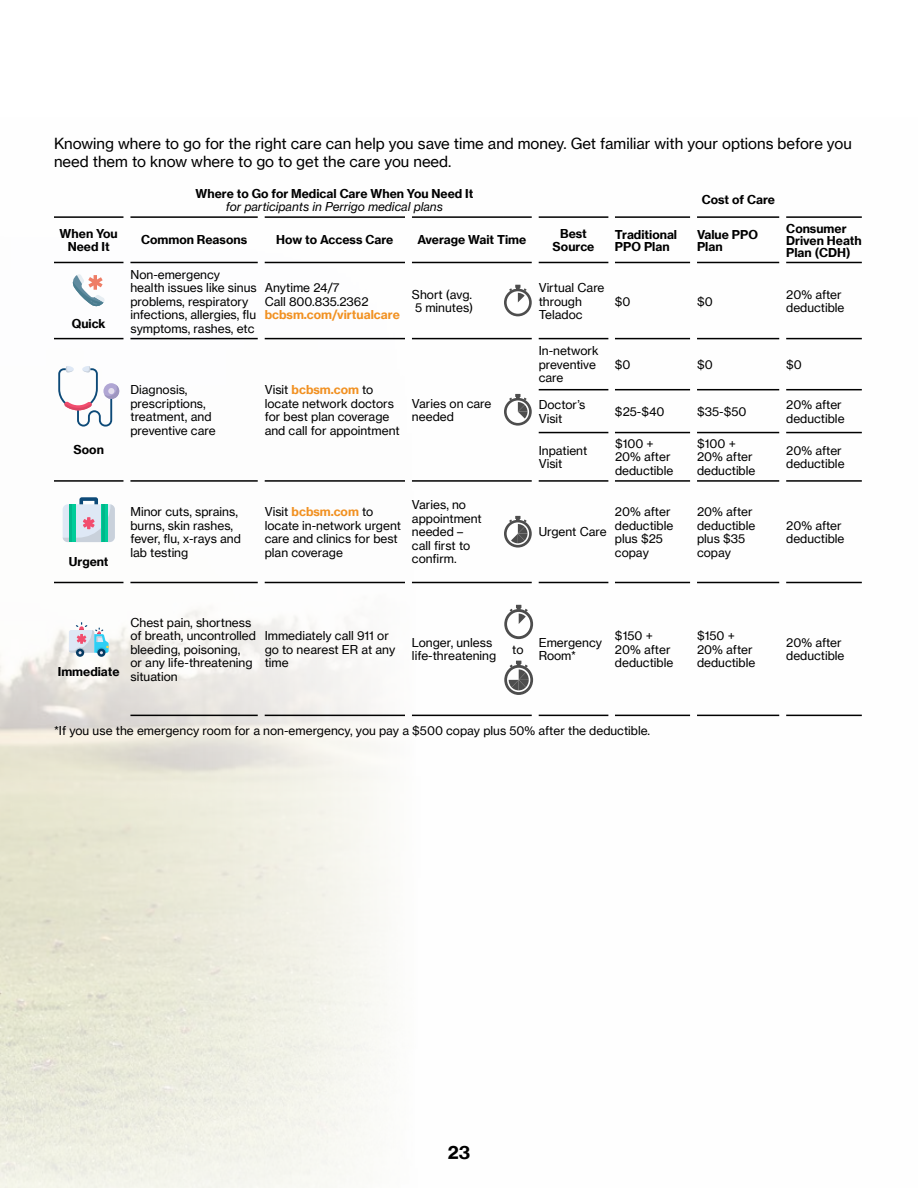
<style>
.page{position:relative;width:918px;height:1188px;background:#fff}
.page>*{position:absolute;margin:0;border:0;box-sizing:border-box;transform-origin:0 0}
.t1{font:700 18px "N Haas Grotesk TX Pro";color:#000}
.t2{font:15px/18px "N Haas Grotesk TX Pro";color:#000}
.t3{font:12px/13.5px "N Haas Grotesk TX Pro";color:#000}
.t4{font:700 12px/12px "N Haas Grotesk TX Pro";color:#000}
.t5{font:italic 12px "N Haas Grotesk TX Pro";color:#000}
.t6{font:700 12px "N Haas Grotesk TX Pro";color:#f19122}
.s1{font-weight:700;color:#f19122}
</style>
<div class="page">
<img style="left:423px;top:216px;width:439px;height:501px">
<hr style="left:130px;top:338px;width:128px;height:1px;background:#000">
<hr style="left:265px;top:338px;width:140px;height:1px;background:#000">
<hr style="left:412px;top:338px;width:92px;height:1px;background:#000">
<hr style="left:539px;top:338px;width:69px;height:1px;background:#000">
<hr style="left:615px;top:338px;width:75px;height:1px;background:#000">
<hr style="left:697px;top:338px;width:82px;height:1px;background:#000">
<hr style="left:786px;top:338px;width:76px;height:1px;background:#000">
<hr style="left:539px;top:389px;width:69px;height:1px;background:#000">
<hr style="left:615px;top:389px;width:75px;height:1px;background:#000">
<hr style="left:697px;top:389px;width:82px;height:1px;background:#000">
<hr style="left:786px;top:389px;width:76px;height:1px;background:#000">
<hr style="left:539px;top:432px;width:69px;height:1px;background:#000">
<hr style="left:615px;top:432px;width:75px;height:1px;background:#000">
<hr style="left:697px;top:432px;width:82px;height:1px;background:#000">
<hr style="left:786px;top:432px;width:76px;height:1px;background:#000">
<hr style="left:130px;top:480px;width:128px;height:2px;background:#000">
<hr style="left:265px;top:480px;width:140px;height:2px;background:#000">
<hr style="left:412px;top:480px;width:92px;height:2px;background:#000">
<hr style="left:539px;top:480px;width:69px;height:2px;background:#000">
<hr style="left:615px;top:480px;width:75px;height:2px;background:#000">
<hr style="left:697px;top:480px;width:82px;height:2px;background:#000">
<hr style="left:786px;top:480px;width:76px;height:2px;background:#000">
<hr style="left:54px;top:262px;width:69px;height:1px;background:#000">
<hr style="left:130px;top:262px;width:128px;height:1px;background:#000">
<hr style="left:265px;top:262px;width:140px;height:1px;background:#000">
<hr style="left:412px;top:582px;width:92px;height:1px;background:#000">
<hr style="left:615px;top:582px;width:75px;height:1px;background:#000">
<hr style="left:697px;top:582px;width:82px;height:1px;background:#000">
<hr style="left:786px;top:582px;width:76px;height:1px;background:#000">
<hr style="left:412px;top:715px;width:92px;height:1px;background:#000">
<hr style="left:615px;top:715px;width:75px;height:1px;background:#000">
<hr style="left:697px;top:715px;width:82px;height:1px;background:#000">
<hr style="left:786px;top:715px;width:76px;height:1px;background:#000">
<hr style="left:130px;top:582px;width:128px;height:1px;background:#000">
<hr style="left:265px;top:582px;width:140px;height:1px;background:#000">
<hr style="left:539px;top:582px;width:69px;height:1px;background:#000">
<hr style="left:130px;top:715px;width:128px;height:1px;background:#000">
<hr style="left:265px;top:715px;width:140px;height:1px;background:#000">
<hr style="left:539px;top:715px;width:69px;height:1px;background:#000">
<svg style="left:504px;top:338px;width:28px;height:1px"></svg>
<hr style="left:504px;top:480px;width:28px;height:2px;background:#000">
<svg style="left:504px;top:582px;width:28px;height:1px"></svg>
<svg style="left:504px;top:715px;width:28px;height:1px"></svg>
<hr style="left:54px;top:480px;width:69px;height:2px;background:#000">
<hr style="left:54px;top:338px;width:69px;height:1px;background:#000">
<hr style="left:54px;top:582px;width:69px;height:1px;background:#000">
<hr style="left:54px;top:216px;width:69px;height:2px;background:#000">
<hr style="left:130px;top:216px;width:128px;height:2px;background:#000">
<hr style="left:265px;top:216px;width:140px;height:2px;background:#000">
<hr style="left:539px;top:216px;width:69px;height:2px;background:#000">
<hr style="left:539px;top:262px;width:69px;height:1px;background:#000">
<hr style="left:615px;top:216px;width:75px;height:2px;background:#000">
<hr style="left:615px;top:262px;width:75px;height:1px;background:#000">
<hr style="left:697px;top:216px;width:82px;height:2px;background:#000">
<hr style="left:697px;top:262px;width:82px;height:1px;background:#000">
<hr style="left:786px;top:216px;width:76px;height:2px;background:#000">
<hr style="left:786px;top:262px;width:76px;height:1px;background:#000">
<hr style="left:412px;top:216px;width:92px;height:2px;background:#000">
<hr style="left:504px;top:216px;width:28px;height:2px;background:#000">
<hr style="left:412px;top:262px;width:92px;height:1px;background:#000">
<svg style="left:504px;top:262px;width:28px;height:1px"></svg>
<svg style="left:73px;top:274px;width:32px;height:32px"></svg>
<svg style="left:504px;top:289px;width:28px;height:27px"></svg>
<div style="left:507px;top:291px;width:22px;height:23px;background:#fff;border-radius:50%"></div>
<svg style="left:509px;top:285px;width:18px;height:17px"></svg>
<svg style="left:58px;top:366px;width:61px;height:61px"></svg>
<svg style="left:504px;top:398px;width:28px;height:28px"></svg>
<div style="left:507px;top:401px;width:22px;height:22px;background:#fff;border-radius:50%"></div>
<svg style="left:509px;top:394px;width:19px;height:25px"></svg>
<svg style="left:63px;top:497px;width:52px;height:45px;background:#a4d2d0"></svg>
<svg style="left:504px;top:520px;width:28px;height:28px"></svg>
<svg style="left:507px;top:522px;width:22px;height:23px"></svg>
<svg style="left:509px;top:516px;width:19px;height:27px"></svg>
<svg style="left:76px;top:649px;width:8px;height:8px"></svg>
<svg style="left:97px;top:649px;width:9px;height:8px"></svg>
<svg style="left:69px;top:622px;width:40px;height:32px"></svg>
<svg style="left:504px;top:609px;width:29px;height:30px"></svg>
<div style="left:507px;top:612px;width:23px;height:24px;background:#fff;border-radius:50%"></div>
<svg style="left:510px;top:605px;width:18px;height:19px"></svg>
<svg style="left:504px;top:665px;width:29px;height:30px"></svg>
<svg style="left:507px;top:668px;width:23px;height:24px"></svg>
<svg style="left:509px;top:661px;width:20px;height:29px"></svg>
<p class="t2" style="left:54px;top:134px;width:799px">Knowing where to go for the right care can help you save time and money. Get familiar with your options before you need them to know where to go to get the care you need.</p>
<p class="t4" style="left:196px;top:187px;width:279px">Where to Go for Medical Care When You Need It</p>
<p class="t5" style="left:226px;top:199px;width:219px">for participants in Perrigo medical plans</p>
<p class="t4" style="left:702px;top:194px;width:75px">Cost of Care</p>
<p class="t4" style="left:60px;top:227px;width:60px;line-height:13.5px;text-align:center">When You<br>Need It</p>
<p class="t4" style="left:141px;top:234px;width:108px">Common Reasons</p>
<p class="t4" style="left:276px;top:234px;width:119px">How to Access Care</p>
<p class="t4" style="left:417px;top:234px;width:110px">Average Wait Time</p>
<p class="t4" style="left:553px;top:227px;width:43px;line-height:13.5px;text-align:center">Best<br>Source</p>
<p class="t4" style="left:615px;top:228px;width:64px">Traditional<br>PPO Plan</p>
<p class="t4" style="left:697px;top:228px;width:62px">Value PPO<br>Plan</p>
<p class="t4" style="left:786px;top:222px;width:77px">Consumer<br>Driven Heath<br>Plan (CDH)</p>
<p class="t4" style="left:72px;top:317px;width:35px">Quick</p>
<p class="t4" style="left:74px;top:443px;width:32px">Soon</p>
<p class="t4" style="left:69px;top:556px;width:41px">Urgent</p>
<p class="t3" style="left:130px;top:267px;width:128px">Non-emergency health issues like sinus problems, respiratory infections, allergies, flu symptoms, rashes, etc</p>
<p class="t3" style="left:265px;top:281px;width:105px">Anytime 24/7<br>Call 800.835.2362</p>
<p class="t6" style="left:265px;top:307px;width:137px">bcbsm.com/virtualcare</p>
<p class="t3" style="left:130px;top:383px;width:87px">Diagnosis, prescriptions, treatment, and preventive care</p>
<p class="t3" style="left:265px;top:383px;width:136px">Visit <span class="s1">bcbsm.com</span> to locate network doctors for best plan coverage and call for appointment</p>
<p class="t3" style="left:412px;top:288px;width:63px">Short (avg.<br>5 minutes)</p>
<p class="t3" style="left:539px;top:281px;width:67px">Virtual Care through<br>Teladoc</p>
<p class="t3" style="left:539px;top:344px;width:61px">In-network preventive care</p>
<p class="t3" style="left:615px;top:294px;width:17px">$0</p>
<p class="t3" style="left:697px;top:294px;width:17px">$0</p>
<p class="t3" style="left:786px;top:288px;width:60px">20% after deductible</p>
<p class="t3" style="left:615px;top:358px;width:17px">$0</p>
<p class="t3" style="left:697px;top:358px;width:17px">$0</p>
<p class="t3" style="left:786px;top:358px;width:17px">$0</p>
<p class="t3" style="left:412px;top:397px;width:81px">Varies on care needed</p>
<p class="t3" style="left:539px;top:398px;width:48px">Doctor’s<br>Visit</p>
<p class="t3" style="left:615px;top:405px;width:51px">$25-$40</p>
<p class="t3" style="left:697px;top:405px;width:51px">$35-$50</p>
<p class="t3" style="left:786px;top:398px;width:60px">20% after deductible</p>
<p class="t3" style="left:539px;top:444px;width:50px">Inpatient<br>Visit</p>
<p class="t3" style="left:615px;top:437px;width:60px">$100 +<br>20% after deductible</p>
<p class="t3" style="left:697px;top:437px;width:60px">$100 +<br>20% after deductible</p>
<p class="t3" style="left:786px;top:444px;width:60px">20% after deductible</p>
<p class="t3" style="left:130px;top:505px;width:112px">Minor cuts, sprains, burns, skin rashes, fever, flu, x-rays and lab testing</p>
<p class="t3" style="left:265px;top:505px;width:138px">Visit <span class="s1">bcbsm.com</span> to locate in-network urgent care and clinics for best plan coverage</p>
<p class="t3" style="left:412px;top:498px;width:71px">Varies, no appointment needed – call first to confirm.</p>
<p class="t3" style="left:539px;top:525px;width:70px">Urgent Care</p>
<p class="t3" style="left:615px;top:505px;width:60px">20% after deductible plus $25 copay</p>
<p class="t3" style="left:697px;top:505px;width:60px">20% after deductible plus $35 copay</p>
<p class="t3" style="left:786px;top:519px;width:60px">20% after deductible</p>
<p class="t4" style="left:58px;top:665px;width:63px">Immediate</p>
<p class="t3" style="left:130px;top:615px;width:127px">Chest pain, shortness of breath, uncontrolled bleeding, poisoning,<br>or any life-threatening situation</p>
<p class="t3" style="left:265px;top:629px;width:132px">Immediately call 911 or go to nearest ER at any time</p>
<p class="t3" style="left:412px;top:636px;width:86px">Longer, unless life-threatening</p>
<p class="t3" style="left:512px;top:642px;width:13px">to</p>
<p class="t3" style="left:539px;top:636px;width:65px">Emergency<br>Room*</p>
<p class="t3" style="left:615px;top:629px;width:60px">$150 +<br>20% after deductible</p>
<p class="t3" style="left:697px;top:629px;width:60px">$150 +<br>20% after deductible</p>
<p class="t3" style="left:786px;top:636px;width:60px">20% after deductible</p>
<p class="t3" style="left:54px;top:724px;width:598px">*If you use the emergency room for a non-emergency, you pay a $500 copay plus 50% after the deductible.</p>
<h1 class="t1" style="left:448px;top:1141px;width:24px">23</h1>
</div>
